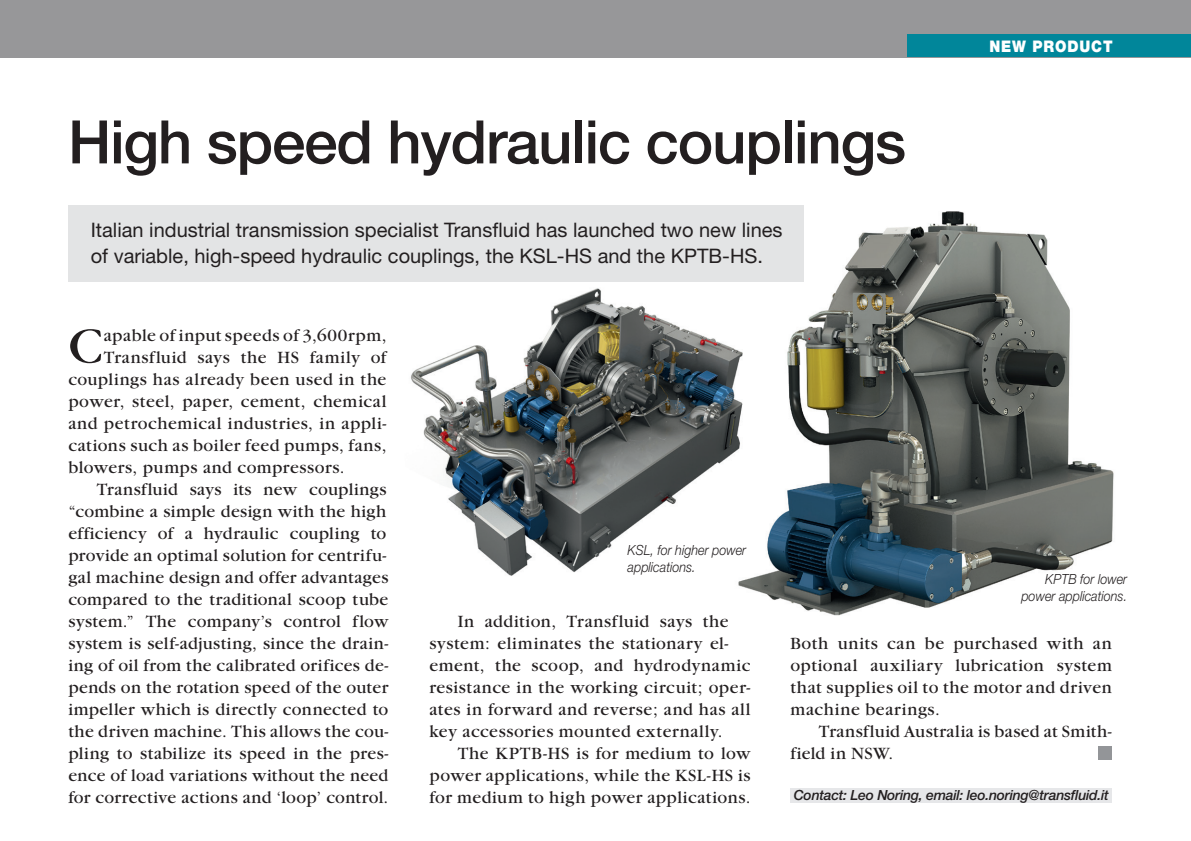
<style>
.page{position:relative;width:1191px;height:841px;background:#fff}
.page>*{position:absolute;margin:0;border:0;box-sizing:border-box;transform-origin:0 0}
.t1{font:500 60px "Helvetica Neue LT Std";letter-spacing:-.02em;color:#231f20}
.t2{font:53.4px "Garamond";color:#231f20}
.t3{font:20px/26px "Helvetica Neue LT Std";color:#231f20}
.t4{font:18px/22px "Garamond";letter-spacing:.025em;color:#231f20}
.t5{font:900 16px "Helvetica Neue LT Std";letter-spacing:.06em;color:#fff;scale:.9 1}
.t6{font:italic 300 14px/16.8px "Helvetica Neue LT Std";color:#231f20;text-align:right;scale:.9 1}
.t7{font:italic 500 14px "Helvetica Neue LT Std";letter-spacing:-.02em;color:#231f20}
</style>
<div class="page">
<div style="left:0;top:0;width:1191px;height:57px;background:#979799"></div>
<div style="left:907px;top:35px;width:284px;height:22px;background:#01869a"></div>
<div style="left:790px;top:788px;width:321px;height:14px;background:#e6e7e9"></div>
<div style="left:1098px;top:746px;width:13px;height:13px;background:#939598"></div>
<img style="left:738px;top:211px;width:376px;height:405px">
<img style="left:411px;top:282px;width:339px;height:297px">
<div style="left:68px;top:205px;width:736px;height:77px;background:#e3e4e5"></div>
<h1 class="t1" style="left:68px;top:106px;width:839px">High speed hydraulic couplings</h1>
<p class="t3" style="left:91px;top:217px;width:693px">Italian industrial transmission specialist Transfluid has launched two new lines of variable, high-speed hydraulic couplings, the KSL-HS and the KPTB-HS.</p>
<p class="t5" style="left:989px;top:36px;width:139px">NEW PRODUCT</p>
<h2 class="t2" style="left:68px;top:318px;width:36px">C</h2>
<p class="t4" style="left:104px;top:324px;width:284px">apable of input speeds of 3,600rpm,</p>
<p class="t4" style="left:104px;top:346px;width:284px">Transfluid says the HS family of</p>
<p class="t4" style="left:68px;top:368px;width:319px">couplings has already been used in the</p>
<p class="t4" style="left:68px;top:390px;width:320px">power, steel, paper, cement, chemical</p>
<p class="t4" style="left:68px;top:412px;width:320px">and petrochemical industries, in appli-</p>
<p class="t4" style="left:68px;top:434px;width:320px">cations such as boiler feed pumps, fans,</p>
<p class="t4" style="left:68px;top:456px;width:278px">blowers, pumps and compressors.</p>
<p class="t4" style="left:97px;top:478px;width:291px">Transfluid says its new couplings</p>
<p class="t4" style="left:68px;top:500px;width:320px">“combine a simple design with the high</p>
<p class="t4" style="left:68px;top:522px;width:320px">efficiency of a hydraulic coupling to</p>
<p class="t4" style="left:68px;top:544px;width:320px">provide an optimal solution for centrifu-</p>
<p class="t4" style="left:68px;top:566px;width:321px">gal machine design and offer advantages</p>
<p class="t4" style="left:68px;top:588px;width:322px">compared to the traditional scoop tube</p>
<p class="t4" style="left:68px;top:610px;width:322px">system.” The company’s control flow</p>
<p class="t4" style="left:68px;top:632px;width:322px">system is self-adjusting, since the drain-</p>
<p class="t4" style="left:68px;top:654px;width:322px">ing of oil from the calibrated orifices de-</p>
<p class="t4" style="left:68px;top:676px;width:322px">pends on the rotation speed of the outer</p>
<p class="t4" style="left:68px;top:698px;width:322px">impeller which is directly connected to</p>
<p class="t4" style="left:68px;top:720px;width:322px">the driven machine. This allows the cou-</p>
<p class="t4" style="left:68px;top:742px;width:322px">pling to stabilize its speed in the pres-</p>
<p class="t4" style="left:68px;top:764px;width:322px">ence of load variations without the need</p>
<p class="t4" style="left:68px;top:786px;width:321px">for corrective actions and ‘loop’ control.</p>
<p class="t6" style="left:627px;top:541px;width:133px;text-align:left">KSL, for higher power applications.</p>
<p class="t4" style="left:429px;top:610px;width:323px;text-indent:28px">In addition, Transfluid says the system: eliminates the stationary el&shy;ement, the scoop, and hydrodynamic resistance in the working circuit; oper&shy;ates in forward and reverse; and has all key accessories mounted externally.</p>
<p class="t4" style="left:429px;top:742px;width:323px;text-align:justify;text-indent:28px">The KPTB-HS is for medium to low power applications, while the KSL-HS is for medium to high power applications.</p>
<p class="t6" style="left:1021px;top:570px;width:119px">KPTB for lower power applications.</p>
<p class="t4" style="left:790px;top:632px;width:323px;text-align:justify">Both units can be purchased with an optional auxiliary lubrication system that supplies oil to the motor and driven machine bearings.</p>
<p class="t4" style="left:790px;top:720px;width:323px;text-indent:28px">Transfluid Australia is based at Smith&shy;field in NSW.</p>
<p class="t7" style="left:794px;top:786px;width:316px">Contact: Leo Noring, email: leo.noring@transfluid.it</p>
</div>
